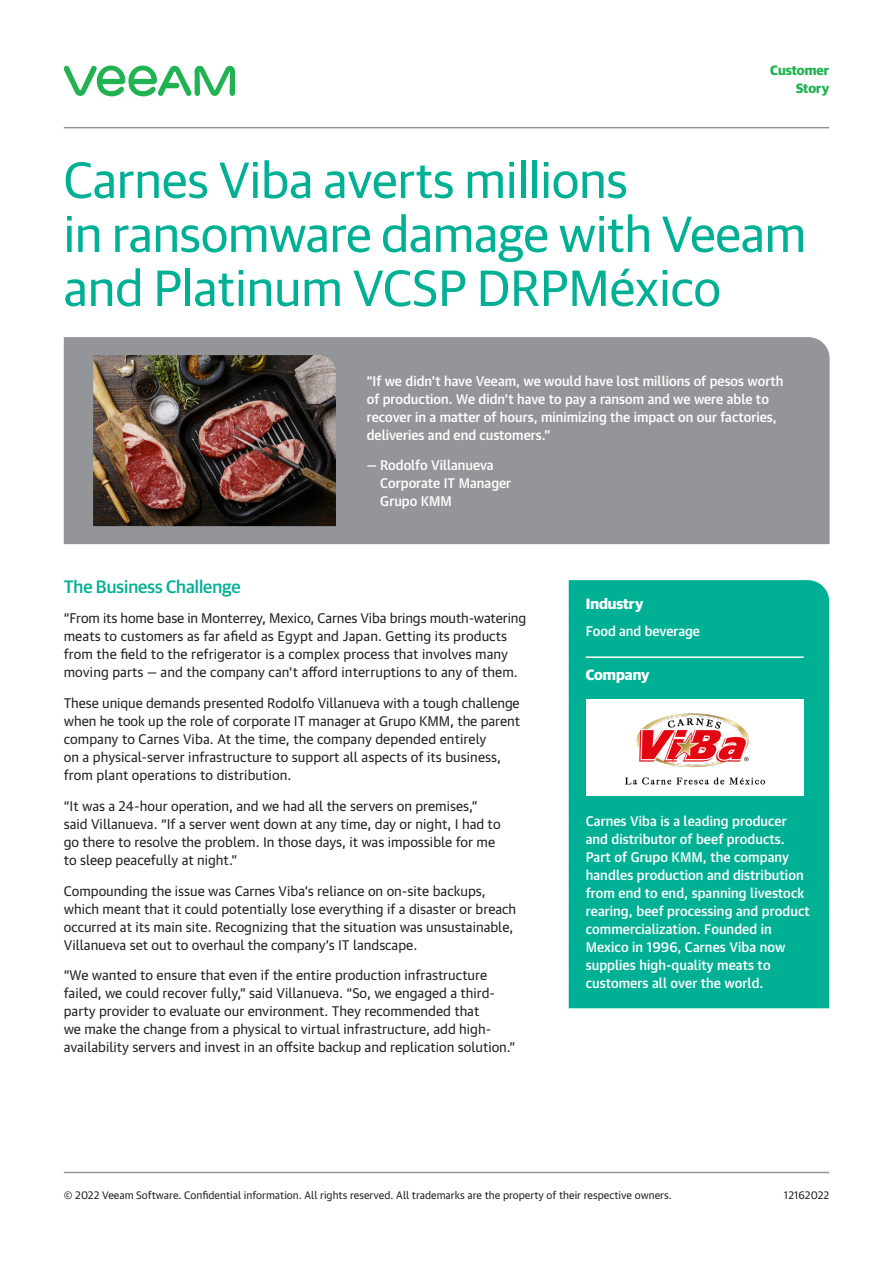
<style>
.page{position:relative;width:893px;height:1263px;background:#fff}
.page>*{position:absolute;margin:0;border:0;box-sizing:border-box;transform-origin:0 0}
.t1{font:51px/54px "Guardian Sans Cy";letter-spacing:.005em;color:#00b095}
.Subtitle_3_level{font:500 18px "Guardian Sans Cy";color:#00b095}
.Intro_green_White_he{font:700 15px "Guardian Sans Cy";color:#fff}
.Basic_body_text{font:13.5px/18px "Guardian Text Sans Cy";color:#231f20}
.Intro_green_White_te{font:500 13.5px/18px "Guardian Text Sans Cy";letter-spacing:.005em;color:#fff}
.White_basic_body_tex{font:500 13.5px/18px "Guardian Text Sans Cy";color:#fff}
.t2{font:700 13.5px/18px "Guardian Sans Cy";color:#21b252;text-align:right}
.t3{font:10.5px "Guardian Text Sans Cy";color:#231f20}
</style>
<div class="page">
<hr style="left:64px;top:127px;width:765px;height:1px;background:#939598">
<hr style="left:64px;top:1172px;width:765px;height:1px;background:#939598">
<svg style="left:63px;top:65px;width:172px;height:31px"></svg>
<div style="left:569px;top:580px;width:260px;height:428px;background:#00b095"></div>
<hr style="left:586px;top:656px;width:218px;height:2px;background:#fff">
<div style="left:586px;top:699px;width:218px;height:97px;background:#fff"></div>
<img style="left:625px;top:713px;width:140px;height:72px">
<div style="left:64px;top:337px;width:766px;height:207px;background:#939598"></div>
<img style="left:93px;top:355px;width:243px;height:171px">
<p class="t2" style="left:770px;top:60px;width:60px">Customer<br>Story</p>
<p class="t1" style="left:64px;top:149px;width:744px">Carnes Viba averts millions<br>in ransomware damage with Veeam and Platinum VCSP DRPMéxico</p>
<p class="White_basic_body_tex" style="left:367px;top:370px;width:418px">“If we didn’t have Veeam, we would have lost millions of pesos worth of production. We didn’t have to pay a ransom and we were able to recover in a matter of hours, minimizing the impact on our factories, deliveries and end customers.”</p>
<p class="White_basic_body_tex" style="left:380px;top:455px;width:132px;text-indent:-14px">— Rodolfo Villanueva<br>Corporate IT Manager<br>Grupo KMM</p>
<p class="Subtitle_3_level" style="left:64px;top:573px;width:178px">The Business Challenge</p>
<p class="Basic_body_text" style="left:64px;top:608px;width:464px">“From its home base in Monterrey, Mexico, Carnes Viba brings mouth-watering meats to customers as far afield as Egypt and Japan. Getting its products from the field to the refrigerator is a complex process that involves many moving parts — and the company can’t afford interruptions to any of them.</p>
<p class="Basic_body_text" style="left:64px;top:693px;width:458px">These unique demands presented Rodolfo Villanueva with a tough challenge when he took up the role of corporate IT manager at Grupo KMM, the parent company to Carnes Viba. At the time, the company depended entirely<br>on a physical-server infrastructure to support all aspects of its business, from plant operations to distribution.</p>
<p class="Basic_body_text" style="left:64px;top:796px;width:438px">“It was a 24-hour operation, and we had all the servers on premises,” said Villanueva. “If a server went down at any time, day or night, I had to go there to resolve the problem. In those days, it was impossible for me to sleep peacefully at night.”</p>
<p class="Basic_body_text" style="left:64px;top:880px;width:454px">Compounding the issue was Carnes Viba’s reliance on on-site backups, which meant that it could potentially lose everything if a disaster or breach occurred at its main site. Recognizing that the situation was unsustainable, Villanueva set out to overhaul the company’s IT landscape.</p>
<p class="Basic_body_text" style="left:64px;top:965px;width:453px">“We wanted to ensure that even if the entire production infrastructure failed, we could recover fully,” said Villanueva. “So, we engaged a third&shy;party provider to evaluate our environment. They recommended that<br>we make the change from a physical to virtual infrastructure, add high&shy;availability servers and invest in an offsite backup and replication solution.”</p>
<p class="Intro_green_White_he" style="left:586px;top:593px;width:59px">Industry</p>
<p class="Intro_green_White_te" style="left:586px;top:620px;width:116px">Food and beverage</p>
<p class="Intro_green_White_he" style="left:586px;top:664px;width:65px">Company</p>
<p class="Intro_green_White_te" style="left:586px;top:810px;width:226px">Carnes Viba is a leading producer and distributor of beef products.<br>Part of Grupo KMM, the company handles production and distribution from end to end, spanning livestock rearing, beef processing and product commercialization. Founded in Mexico in 1996, Carnes Viba now supplies high-quality meats to customers all over the world.</p>
<p class="t3" style="left:64px;top:1186px;width:610px">© 2022 Veeam Software. Confidential information. All rights reserved. All trademarks are the property of their respective owners.</p>
<p class="t3" style="left:784px;top:1186px;width:47px">12162022</p>
</div>
